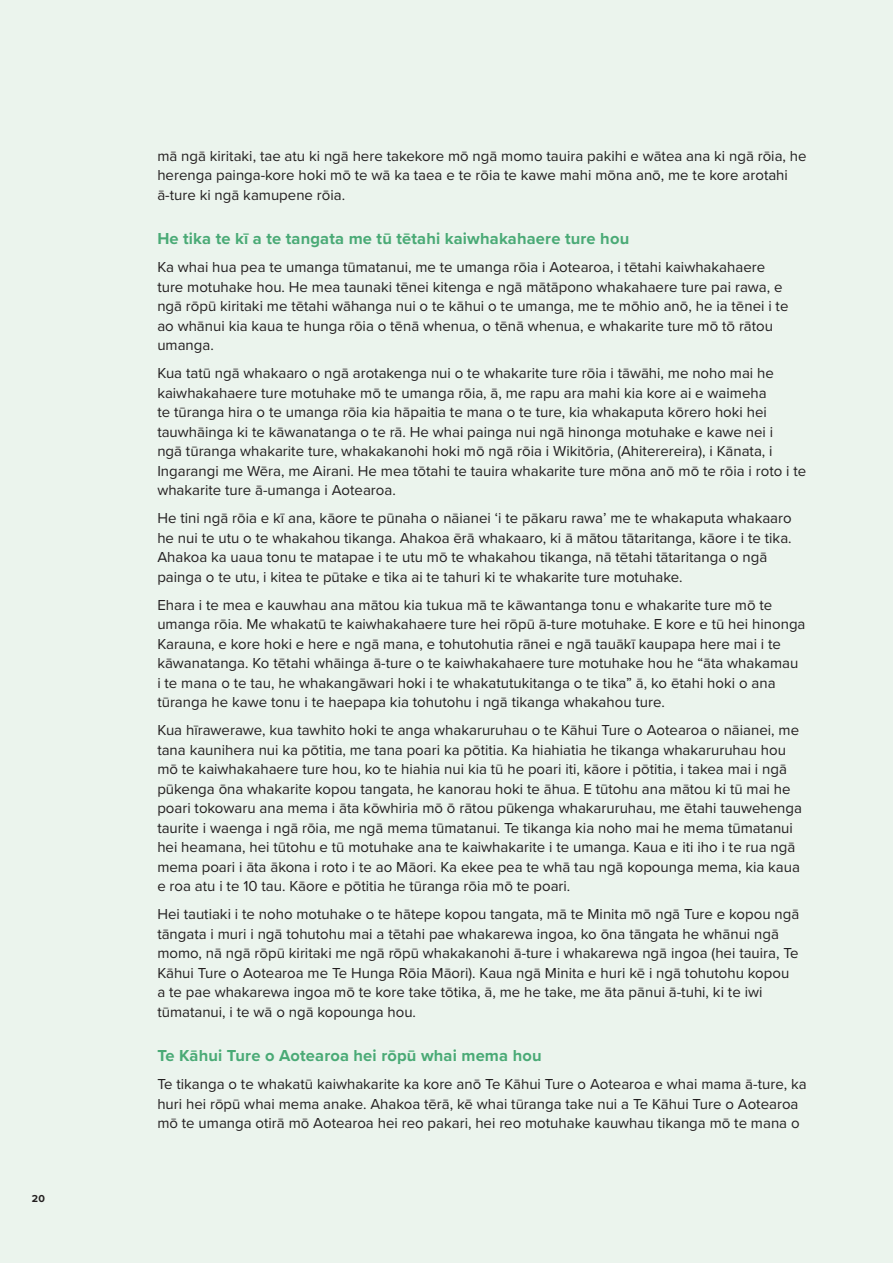
<style>
.page{position:relative;width:893px;height:1263px;background:#ebf4ed}
.page>*{position:absolute;margin:0;border:0;box-sizing:border-box;transform-origin:0 0}
.t1{font:700 16.5px "Proxima Nova";letter-spacing:.01em;color:#4aaa76}
.t2{font:15px/19.5px "Proxima Nova";color:#231f20}
.t3{font:700 10.5px "Proxima Nova";color:#231f20}
</style>
<div class="page">
<p class="t3" style="left:32px;top:1191px;width:15px">20</p>
<p class="t2" style="left:157px;top:145px;width:651px">mā ngā kiritaki, tae atu ki ngā here takekore mō ngā momo tauira pakihi e wātea ana ki ngā rōia, he herenga painga-kore hoki mō te wā ka taea e te rōia te kawe mahi mōna anō, me te kore arotahi ā-ture ki ngā kamupene rōia.</p>
<p class="t1" style="left:157px;top:226px;width:473px">He tika te kī a te tangata me tū tētahi kaiwhakahaere ture hou</p>
<p class="t2" style="left:157px;top:257px;width:633px">Ka whai hua pea te umanga tūmatanui, me te umanga rōia i Aotearoa, i tētahi kaiwhakahaere ture motuhake hou. He mea taunaki tēnei kitenga e ngā mātāpono whakahaere ture pai rawa, e ngā rōpū kiritaki me tētahi wāhanga nui o te kāhui o te umanga, me te mōhio anō, he ia tēnei i te ao whānui kia kaua te hunga rōia o tēnā whenua, o tēnā whenua, e whakarite ture mō tō rātou umanga.</p>
<p class="t2" style="left:157px;top:363px;width:650px">Kua tatū ngā whakaaro o ngā arotakenga nui o te whakarite ture rōia i tāwāhi, me noho mai he kaiwhakahaere ture motuhake mō te umanga rōia, ā, me rapu ara mahi kia kore ai e waimeha<br>te tūranga hira o te umanga rōia kia hāpaitia te mana o te ture, kia whakaputa kōrero hoki hei tauwhāinga ki te kāwanatanga o te rā. He whai painga nui ngā hinonga motuhake e kawe nei i<br>ngā tūranga whakarite ture, whakakanohi hoki mō ngā rōia i Wikitōria, (Ahiterereira), i Kānata, i Ingarangi me Wēra, me Airani. He mea tōtahi te tauira whakarite ture mōna anō mō te rōia i roto i te whakarite ture ā-umanga i Aotearoa.</p>
<p class="t2" style="left:157px;top:508px;width:636px">He tini ngā rōia e kī ana, kāore te pūnaha o nāianei ‘i te pākaru rawa’ me te whakaputa whakaaro he nui te utu o te whakahou tikanga. Ahakoa ērā whakaaro, ki ā mātou tātaritanga, kāore i te tika.<br>Ahakoa ka uaua tonu te matapae i te utu mō te whakahou tikanga, nā tētahi tātaritanga o ngā painga o te utu, i kitea te pūtake e tika ai te tahuri ki te whakarite ture motuhake.</p>
<p class="t2" style="left:157px;top:594px;width:650px">Ehara i te mea e kauwhau ana mātou kia tukua mā te kāwantanga tonu e whakarite ture mō te umanga rōia. Me whakatū te kaiwhakahaere ture hei rōpū ā-ture motuhake. E kore e tū hei hinonga Karauna, e kore hoki e here e ngā mana, e tohutohutia rānei e ngā tauākī kaupapa here mai i te kāwanatanga. Ko tētahi whāinga ā-ture o te kaiwhakahaere ture motuhake hou he “āta whakamau i te mana o te tau, he whakangāwari hoki i te whakatutukitanga o te tika” ā, ko ētahi hoki o ana tūranga he kawe tonu i te haepapa kia tohutohu i ngā tikanga whakahou ture.</p>
<p class="t2" style="left:157px;top:720px;width:646px">Kua hīrawerawe, kua tawhito hoki te anga whakaruruhau o te Kāhui Ture o Aotearoa o nāianei, me tana kaunihera nui ka pōtitia, me tana poari ka pōtitia. Ka hiahiatia he tikanga whakaruruhau hou mō te kaiwhakahaere ture hou, ko te hiahia nui kia tū he poari iti, kāore i pōtitia, i takea mai i ngā pūkenga ōna whakarite kopou tangata, he kanorau hoki te āhua. E tūtohu ana mātou ki tū mai he poari tokowaru ana mema i āta kōwhiria mō ō rātou pūkenga whakaruruhau, me ētahi tauwehenga taurite i waenga i ngā rōia, me ngā mema tūmatanui. Te tikanga kia noho mai he mema tūmatanui hei heamana, hei tūtohu e tū motuhake ana te kaiwhakarite i te umanga. Kaua e iti iho i te rua ngā mema poari i āta ākona i roto i te ao Māori. Ka ekee pea te whā tau ngā kopounga mema, kia kaua e roa atu i te 10 tau. Kāore e pōtitia he tūranga rōia mō te poari.</p>
<p class="t2" style="left:157px;top:904px;width:643px">Hei tautiaki i te noho motuhake o te hātepe kopou tangata, mā te Minita mō ngā Ture e kopou ngā tāngata i muri i ngā tohutohu mai a tētahi pae whakarewa ingoa, ko ōna tāngata he whānui ngā momo, nā ngā rōpū kiritaki me ngā rōpū whakakanohi ā-ture i whakarewa ngā ingoa (hei tauira, Te Kāhui Ture o Aotearoa me Te Hunga Rōia Māori). Kaua ngā Minita e huri kē i ngā tohutohu kopou a te pae whakarewa ingoa mō te kore take tōtika, ā, me he take, me āta pānui ā-tuhi, ki te iwi tūmatanui, i te wā o ngā kopounga hou.</p>
<p class="t1" style="left:157px;top:1043px;width:386px">Te Kāhui Ture o Aotearoa hei rōpū whai mema hou</p>
<p class="t2" style="left:157px;top:1074px;width:651px">Te tikanga o te whakatū kaiwhakarite ka kore anō Te Kāhui Ture o Aotearoa e whai mama ā-ture, ka huri hei rōpū whai mema anake. Ahakoa tērā, kē whai tūranga take nui a Te Kāhui Ture o Aotearoa mō te umanga otirā mō Aotearoa hei reo pakari, hei reo motuhake kauwhau tikanga mō te mana o</p>
</div>
